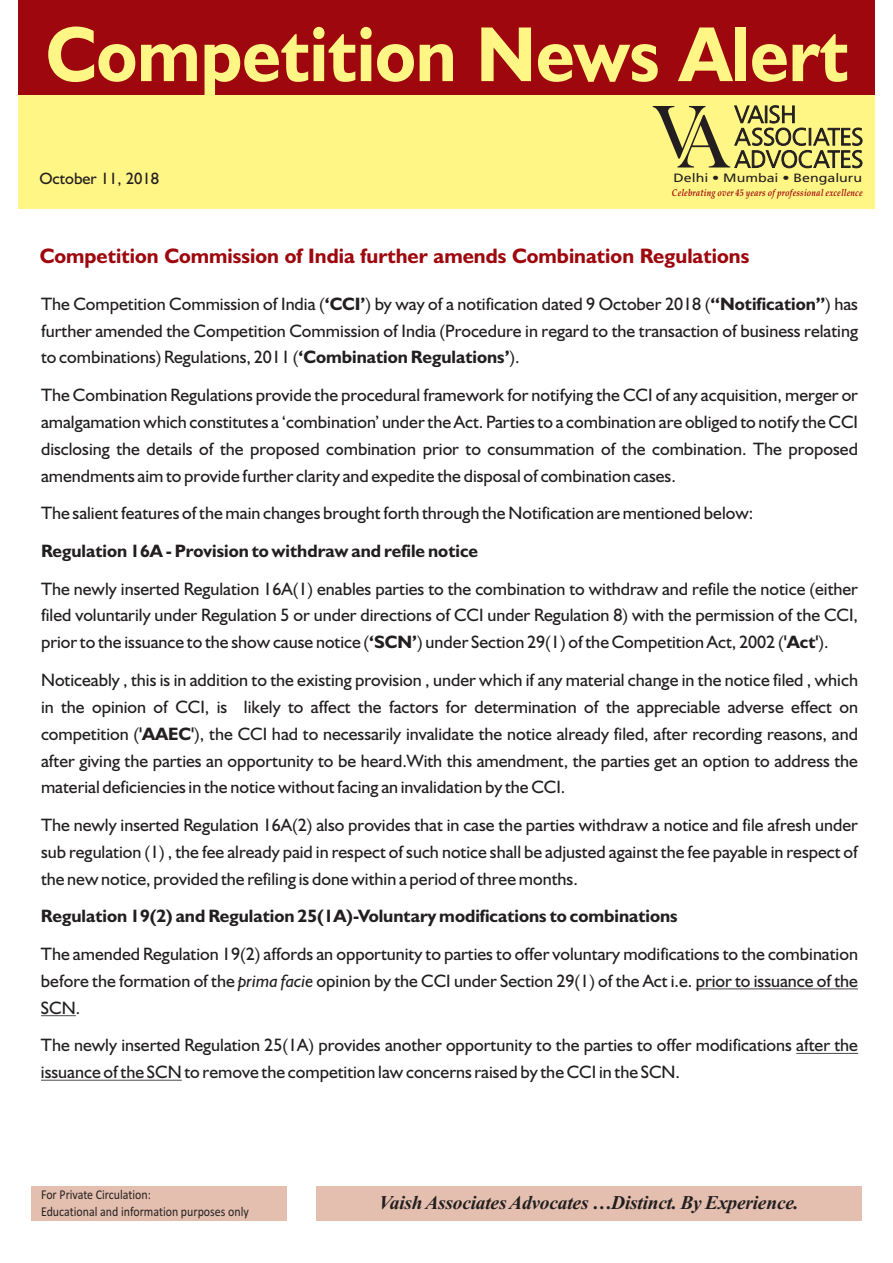
<style>
.page{position:relative;width:893px;height:1263px;background:#fff}
.page>*{position:absolute;margin:0;border:0;box-sizing:border-box;transform-origin:0 0}
.t1{font:700 78.45px "Humanist 521 BT";color:#fff685;scale:.92 1}
.t2{font:700 21px "Humanist 521 BT";color:#9d070d}
.t3{font:italic 700 19.5px "Times New Roman";letter-spacing:-.015em;color:#231f20}
.t4{font:18px/26.8px "Humanist 521 BT";color:#231f20;text-align:justify}
.t5{font:700 18px "Humanist 521 BT";color:#231f20}
.t6{font:16.5px "Humanist 521 BT";color:#231f20}
.t7{font:13.5px/16.5px "Calibri";color:#231f20;scale:.88 1}
.t8{font:12px "Frutiger 55 Roman";color:#231f20;scale:1.18 1}
.t9{font:italic 700 9.75px "Book Antiqua";letter-spacing:.025em;color:#9d070d;scale:.82 1}
.s1{font-weight:700}
.s2{font-style:italic}
</style>
<div class="page">
<div style="left:18px;top:22px;width:857px;height:187px;background:#fff685"></div>
<div style="left:18px;top:0;width:857px;height:95px;background:#9d070d"></div>
<hr style="left:696px;top:988px;width:162px;height:1px;background:#231f20">
<hr style="left:41px;top:1015px;width:35px;height:1px;background:#231f20">
<hr style="left:796px;top:1053px;width:62px;height:1px;background:#231f20">
<hr style="left:41px;top:1080px;width:141px;height:1px;background:#231f20">
<div style="left:32px;top:1186px;width:255px;height:35px;background:#e4bfaf"></div>
<div style="left:316px;top:1186px;width:545px;height:35px;background:#e4bfaf"></div>
<svg style="left:653px;top:105px;width:210px;height:64px"></svg>
<h1 class="t1" style="left:46px;top:21px;width:874px">Competition News Alert</h1>
<p class="t6" style="left:39px;top:171px;width:121px">October 11, 2018</p>
<p class="t8" style="left:674px;top:173px;width:161px">Delhi • Mumbai • Bengaluru</p>
<p class="t9" style="left:672px;top:189px;width:234px">Celebrating over 45 years of professional excellence</p>
<p class="t2" style="left:40px;top:247px;width:711px">Competition Commission of India further amends Combination Regulations</p>
<p class="t4" style="left:41px;top:292px;width:818px">The Competition Commission of India (<span class="s1">‘CCI’</span>) by way of a notification dated 9 October 2018 (<span class="s1">“Notification”</span>) has further amended the Competition Commission of India (Procedure in regard to the transaction of business relating to combinations) Regulations, 2011 (<span class="s1">‘Combination Regulations’</span>).</p>
<p class="t4" style="left:41px;top:383px;width:818px">The Combination Regulations provide the procedural framework for notifying the CCI of any acquisition, merger or amalgamation which constitutes a ‘combination’ under the Act. Parties to a combination are obliged to notify the CCI disclosing the details of the proposed combination prior to consummation of the combination. The proposed amendments aim to provide further clarity and expedite the disposal of combination cases.</p>
<p class="t4" style="left:41px;top:501px;width:714px">The salient features of the main changes brought forth through the Notification are mentioned below:</p>
<p class="t5" style="left:41px;top:543px;width:439px">Regulation 16A - Provision to withdraw and refile notice</p>
<p class="t4" style="left:41px;top:576px;width:818px">The newly inserted Regulation 16A(1) enables parties to the combination to withdraw and refile the notice (either filed voluntarily under Regulation 5 or under directions of CCI under Regulation 8) with the permission of the CCI, prior to the issuance to the show cause notice (<span class="s1">‘SCN’</span>) under Section 29(1) of the Competition Act, 2002 (<span class="s1">'Act'</span>).</p>
<p class="t4" style="left:41px;top:668px;width:819px">Noticeably , this is in addition to the existing provision , under which if any material change in the notice filed , which in the opinion of CCI, is likely to affect the factors for determination of the appreciable adverse effect on competition (<span class="s1">'AAEC'</span>), the CCI had to necessarily invalidate the notice already filed, after recording reasons, and after giving the parties an opportunity to be heard.With this amendment, the parties get an option to address the material deficiencies in the notice without facing an invalidation by the CCI.</p>
<p class="t4" style="left:41px;top:813px;width:818px">The newly inserted Regulation 16A(2) also provides that in case the parties withdraw a notice and file afresh under sub regulation (1) , the fee already paid in respect of such notice shall be adjusted against the fee payable in respect of the new notice, provided the refiling is done within a period of three months.</p>
<p class="t5" style="left:41px;top:909px;width:638px">Regulation 19(2) and Regulation 25(1A)-Voluntary modifications to combinations</p>
<p class="t4" style="left:41px;top:942px;width:818px">The amended Regulation 19(2) affords an opportunity to parties to offer voluntary modifications to the combination before the formation of the <span class="s2">prima facie</span> opinion by the CCI under Section 29(1) of the Act i.e. prior to issuance of the SCN.</p>
<p class="t4" style="left:41px;top:1033px;width:818px">The newly inserted Regulation 25(1A) provides another opportunity to the parties to offer modifications after the issuance of the SCN to remove the competition law concerns raised by the CCI in the SCN.</p>
<p class="t7" style="left:41px;top:1187px;width:238px">For Private Circulation:<br>Educational and information purposes only</p>
<p class="t3" style="left:379px;top:1195px;width:421px">VaishAssociatesAdvocates …Distinct. By Experience.</p>
</div>
